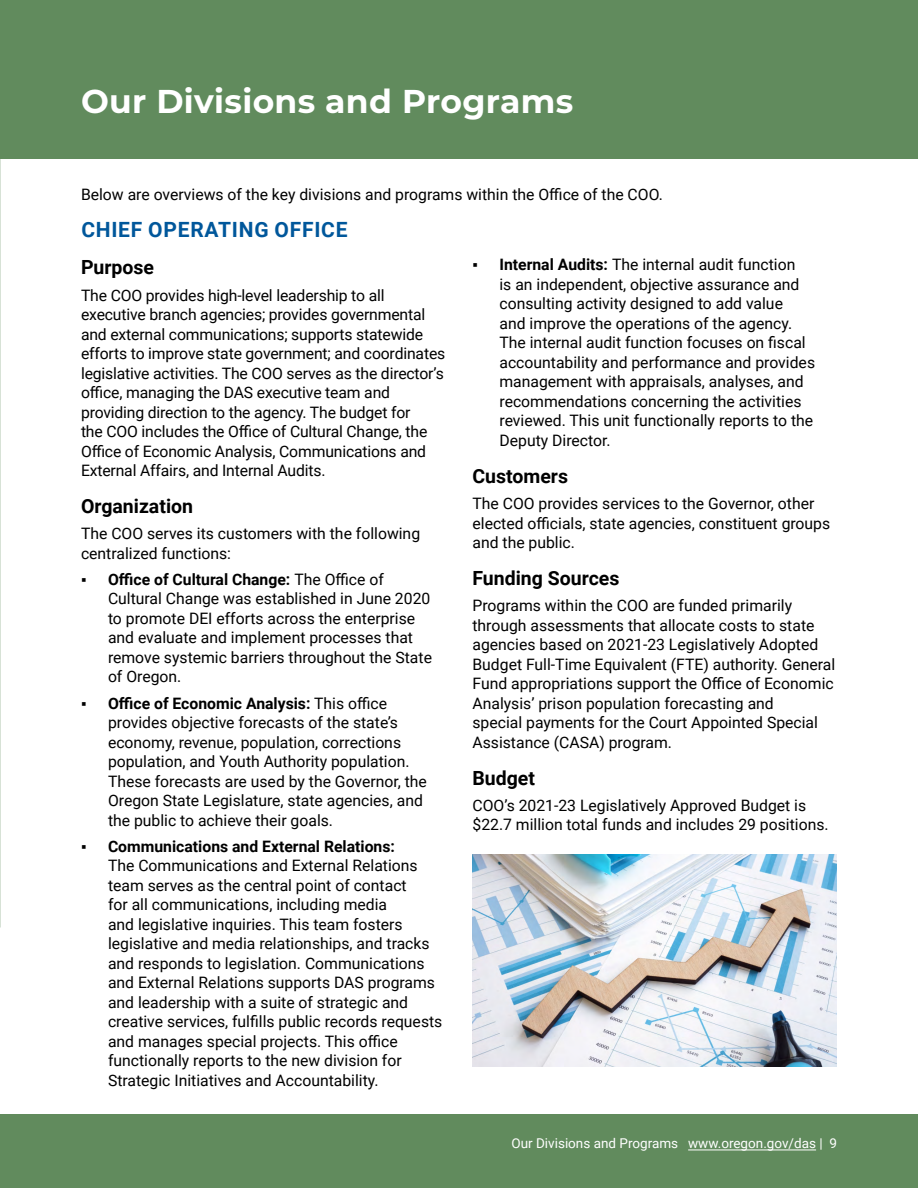
<style>
.page{position:relative;width:918px;height:1188px;background:#fff}
.page>*{position:absolute;margin:0;border:0;box-sizing:border-box;transform-origin:0 0}
.Body{font:700 33px "Montserrat";letter-spacing:.01em;color:#fff}
.Body-2{font:700 21px "Roboto";letter-spacing:.035em;color:#00579b}
.Body-3{font:700 19.5px "Roboto";color:#000}
.Body-4{font:15.75px/19.5px "Roboto";color:#000}
.t1{font:13.5px "Roboto";color:#fff}
.s1{font-family:"Calibri"}
.s2{font-weight:700}
</style>
<div class="page">
<div style="left:0;top:1115px;width:918px;height:73px;background:#618b5d"></div>
<div style="left:0;top:0;width:918px;height:158px;background:#618b5d"></div>
<hr style="left:688px;top:1150px;width:128px;height:1px;background:#fff">
<img style="left:472px;top:854px;width:365px;height:212px">
<p class="Body" style="left:81px;top:77px;width:494px">Our Divisions and Programs</p>
<p class="Body-4" style="left:81px;top:184px;width:583px">Below are overviews of the key divisions and programs within the Office of the COO.</p>
<p class="Body-2" style="left:81px;top:215px;width:268px">CHIEF OPERATING OFFICE</p>
<p class="Body-3" style="left:81px;top:254px;width:75px">Purpose</p>
<p class="Body-4" style="left:81px;top:285px;width:366px">The COO provides high-level leadership to all executive branch agencies; provides governmental and external communications; supports statewide efforts to improve state government; and coordinates legislative activities. The COO serves as the director’s office, managing the DAS executive team and providing direction to the agency. The budget for<br>the COO includes the Office of Cultural Change, the Office of Economic Analysis, Communications and External Affairs, and Internal Audits.</p>
<p class="Body-3" style="left:81px;top:492px;width:114px">Organization</p>
<p class="Body-4" style="left:81px;top:523px;width:341px">The COO serves its customers with the following centralized functions:</p>
<p class="Body-4" style="left:108px;top:569px;width:326px;text-indent:-27px"><span class="s1">▪</span> <span class="s2">Office of Cultural Change:</span> The Office of Cultural Change was established in June 2020 to promote DEI efforts across the enterprise and evaluate and implement processes that remove systemic barriers throughout the State of Oregon.</p>
<p class="Body-4" style="left:108px;top:693px;width:320px;text-indent:-27px"><span class="s1">▪</span> <span class="s2">Office of Economic Analysis:</span> This office provides objective forecasts of the state’s economy, revenue, population, corrections population, and Youth Authority population.<br>These forecasts are used by the Governor, the Oregon State Legislature, state agencies, and the public to achieve their goals.</p>
<p class="Body-4" style="left:108px;top:836px;width:336px;text-indent:-27px"><span class="s1">▪</span> <span class="s2">Communications and External Relations:<br></span>The Communications and External Relations team serves as the central point of contact<br>for all communications, including media<br>and legislative inquiries. This team fosters legislative and media relationships, and tracks and responds to legislation. Communications and External Relations supports DAS programs and leadership with a suite of strategic and creative services, fulfills public records requests and manages special projects. This office functionally reports to the new division for Strategic Initiatives and Accountability.</p>
<p class="Body-4" style="left:500px;top:255px;width:317px;text-indent:-27px"><span class="s1">▪</span> <span class="s2">Internal Audits:</span> The internal audit function<br>is an independent, objective assurance and consulting activity designed to add value<br>and improve the operations of the agency.<br>The internal audit function focuses on fiscal accountability and performance and provides management with appraisals, analyses, and recommendations concerning the activities reviewed. This unit functionally reports to the Deputy Director.</p>
<p class="Body-3" style="left:472px;top:462px;width:97px">Customers</p>
<p class="Body-4" style="left:472px;top:493px;width:359px">The COO provides services to the Governor, other elected officials, state agencies, constituent groups and the public.</p>
<p class="Body-3" style="left:472px;top:564px;width:148px">Funding Sources</p>
<p class="Body-4" style="left:472px;top:595px;width:364px">Programs within the COO are funded primarily through assessments that allocate costs to state agencies based on 2021-23 Legislatively Adopted Budget Full-Time Equivalent (FTE) authority. General Fund appropriations support the Office of Economic Analysis’ prison population forecasting and<br>special payments for the Court Appointed Special Assistance (CASA) program.</p>
<p class="Body-3" style="left:472px;top:764px;width:64px">Budget</p>
<p class="Body-4" style="left:472px;top:795px;width:358px">COO’s 2021-23 Legislatively Approved Budget is $22.7 million total funds and includes 29 positions.</p>
<p class="t1" style="left:511px;top:1134px;width:327px">Our Divisions and Programs www.oregon.gov/das | 9</p>
</div>
